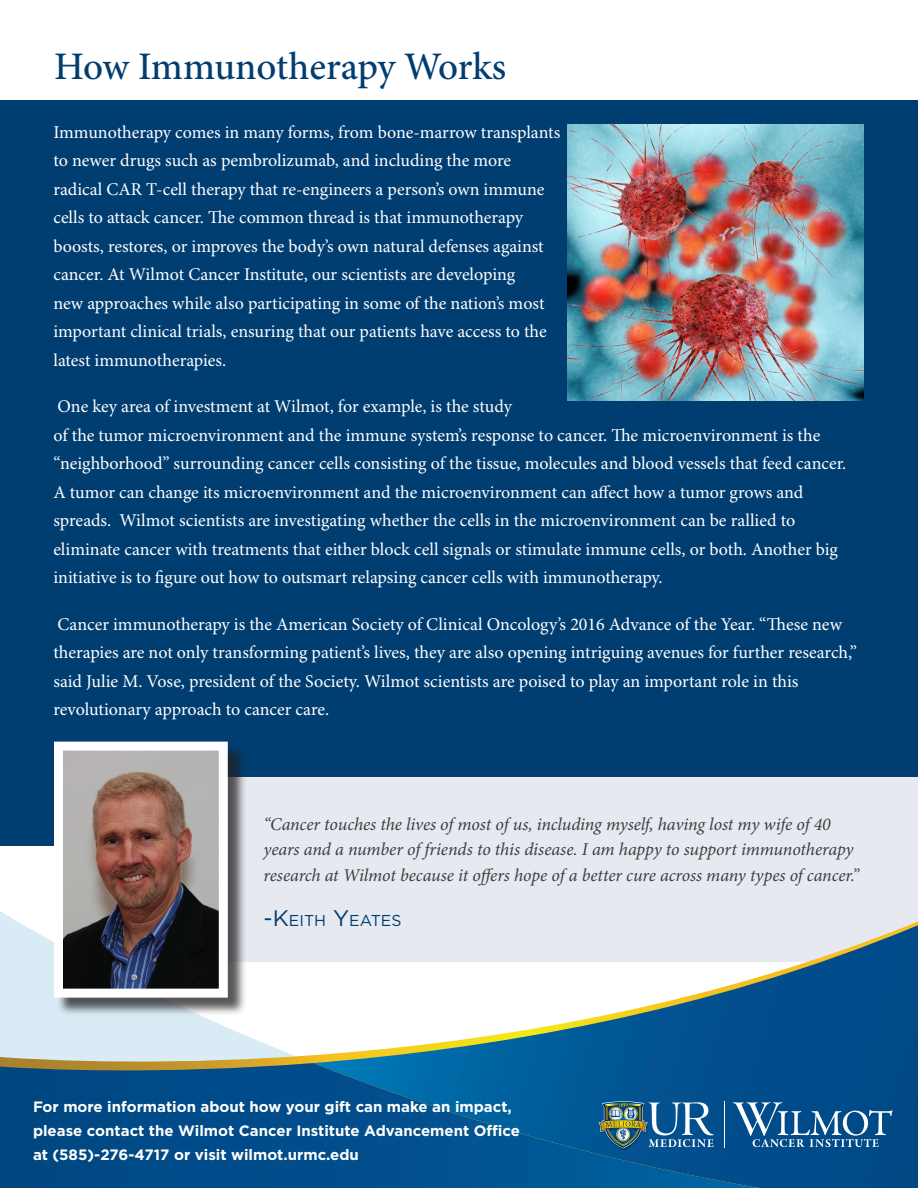
<style>
.page{position:relative;width:918px;height:1188px;background:#fff}
.page>*{position:absolute;margin:0;border:0;box-sizing:border-box;transform-origin:0 0}
.t1{font:500 39px "Minion Pro";letter-spacing:-.005em;color:#003d71}
.t2{font:18px/28.5px "Minion Pro";color:#fff}
.t3{font:italic 18px/25.5px "Minion Pro";letter-spacing:-.005em;color:#3e3e3f}
.t4{font:15.75px "Gotham";color:#003d71}
.t5{font:700 15px/24px "Gotham";color:#fff}
.s1{font-size:22.5px}
</style>
<div class="page">
<div style="left:0;top:100px;width:918px;height:746px;background:#003d71"></div>
<div style="left:55px;top:777px;width:863px;height:185px;background:#e6e9f0"></div>
<img style="left:567px;top:125px;width:296px;height:276px">
<svg style="left:0;top:922px;width:918px;height:141px"></svg>
<svg style="left:313px;top:925px;width:605px;height:263px"></svg>
<svg style="left:0;top:1063px;width:760px;height:125px;background:#04528c"></svg>
<svg style="left:733px;top:1102px;width:159px;height:45px;background:#3570a1"></svg>
<hr style="left:724px;top:1102px;width:1px;height:46px;background:#fff">
<img style="left:597px;top:1101px;width:52px;height:50px">
<img style="left:599px;top:1101px;width:115px;height:47px">
<div style="left:56px;top:744px;width:190px;height:273px;background:#231f20;opacity:.75"></div>
<img style="left:64px;top:752px;width:154px;height:236px">
<div style="left:54px;top:742px;width:174px;height:256px;border:9px solid #fff"></div>
<p class="t1" style="left:54px;top:40px;width:454px">How Immunotherapy Works</p>
<p class="t2" style="left:53px;top:119px;width:508px">Immunotherapy comes in many forms, from bone-marrow transplants to newer drugs such as pembrolizumab, and including the more radical CAR T-cell therapy that re-engineers a person’s own immune cells to attack cancer. The common thread is that immunotherapy boosts, restores, or improves the body’s own natural defenses against cancer. At Wilmot Cancer Institute, our scientists are developing<br>new approaches while also participating in some of the nation’s most important clinical trials, ensuring that our patients have access to the latest immunotherapies.</p>
<p class="t2" style="left:53px;top:393px;width:794px">One key area of investment at Wilmot, for example, is the study<br>of the tumor microenvironment and the immune system’s response to cancer. The microenvironment is the “neighborhood” surrounding cancer cells consisting of the tissue, molecules and blood vessels that feed cancer.</p>
<p class="t2" style="left:53px;top:479px;width:786px">A tumor can change its microenvironment and the microenvironment can affect how a tumor grows and spreads. Wilmot scientists are investigating whether the cells in the microenvironment can be rallied to eliminate cancer with treatments that either block cell signals or stimulate immune cells, or both. Another big initiative is to figure out how to outsmart relapsing cancer cells with immunotherapy.</p>
<p class="t2" style="left:53px;top:611px;width:805px">Cancer immunotherapy is the American Society of Clinical Oncology’s 2016 Advance of the Year. “These new therapies are not only transforming patient’s lives, they are also opening intriguing avenues for further research,” said Julie M. Vose, president of the Society. Wilmot scientists are poised to play an important role in this revolutionary approach to cancer care.</p>
<p class="t3" style="left:264px;top:811px;width:597px">“Cancer touches the lives ofmost ofus, including myself, having lost my wife of40 years and a number offriends to this disease. I am happy to support immunotherapy research at Wilmot because it offers hope ofa better cure across many types ofcancer.”</p>
<p class="t4" style="left:264px;top:910px;width:139px"><span class="s1">-K</span>EITH <span class="s1">Y</span>EATES</p>
<p class="t5" style="left:33px;top:1094px;width:489px">For more information about how your gift can make an impact, please contact the Wilmot Cancer Institute Advancement Office</p>
<p class="t5" style="left:33px;top:1142px;width:327px">at (585)-276-4717 or visit wilmot.urmc.edu</p>
</div>
